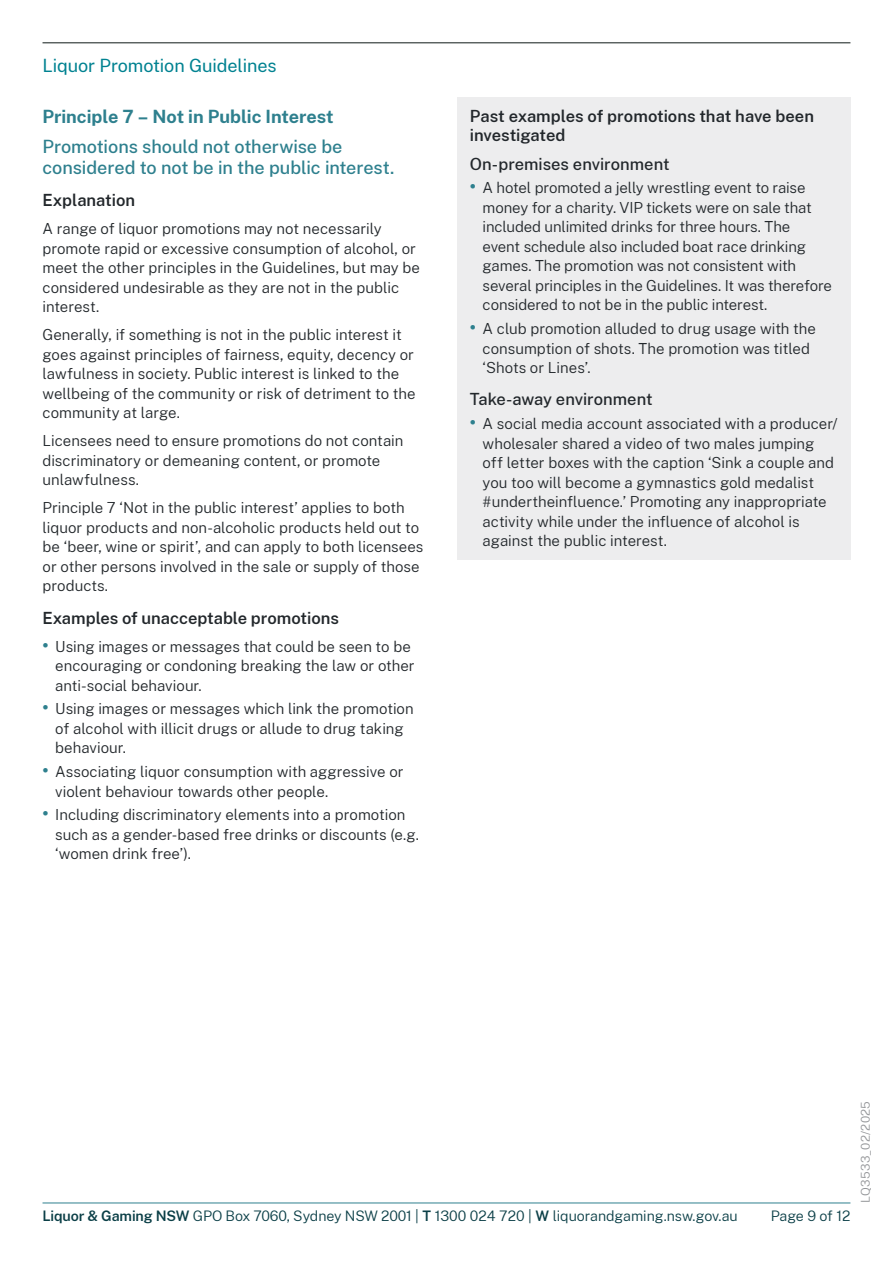
<style>
.page{position:relative;width:893px;height:1263px;background:#fff}
.page>*{position:absolute;margin:0;border:0;box-sizing:border-box;transform-origin:0 0}
.Intro{font:500 18px/21px "Public Sans";letter-spacing:-.005em;color:#2e808e}
.t1{font:700 18px "Public Sans";color:#2e808e}
.t2{font:18px "Public Sans";letter-spacing:-.005em;color:#008291}
.H3___notes_box{font:600 16.5px/19.5px "Public Sans";color:#22272b}
.H4___notes_box{font:500 16.5px "Public Sans";color:#22272b}
.Body_copy{font:300 15px/19.5px "Public Sans";color:#22272b}
.Bullet_-_Level_1{font:300 15px/19.5px "Public Sans";color:#22272b}
.t3{font:300 14.25px "Public Sans";letter-spacing:-.005em;color:#0b3f47}
.t4{font:300 12px "Public Sans";letter-spacing:.02em;color:#939598}
.s1{font-weight:700;font-size:18px;color:#2e808e}
.s2{font-weight:600}
</style>
<div class="page">
<hr style="left:43px;top:1202px;width:807px;height:1px;background:#2e808e">
<hr style="left:43px;top:43px;width:807px;height:1px;background:#0f1a18">
<div style="left:457px;top:98px;width:393px;height:58px;background:#ededee"></div>
<div style="left:457px;top:145px;width:393px;height:39px;background:#ededee"></div>
<div style="left:457px;top:170px;width:393px;height:154px;background:#ededee"></div>
<div style="left:457px;top:311px;width:393px;height:76px;background:#ededee"></div>
<div style="left:457px;top:381px;width:393px;height:39px;background:#ededee"></div>
<div style="left:457px;top:406px;width:393px;height:154px;background:#ededee"></div>
<p class="t2" style="left:43px;top:53px;width:236px">Liquor Promotion Guidelines</p>
<h2 class="t1" style="left:43px;top:104px;width:293px">Principle 7 – Not in Public Interest</h2>
<p class="Intro" style="left:43px;top:135px;width:353px">Promotions should not otherwise be considered to not be in the public interest.</p>
<h3 class="H3___notes_box" style="left:43px;top:189px;width:94px">Explanation</h3>
<p class="Body_copy" style="left:43px;top:218px;width:379px">A range of liquor promotions may not necessarily promote rapid or excessive consumption of alcohol, or meet the other principles in the Guidelines, but may be considered undesirable as they are not in the public interest.</p>
<p class="Body_copy" style="left:43px;top:324px;width:375px">Generally, if something is not in the public interest it goes against principles of fairness, equity, decency or lawfulness in society. Public interest is linked to the wellbeing of the community or risk of detriment to the community at large.</p>
<p class="Body_copy" style="left:43px;top:430px;width:362px">Licensees need to ensure promotions do not contain discriminatory or demeaning content, or promote unlawfulness.</p>
<p class="Body_copy" style="left:43px;top:497px;width:382px">Principle 7 ‘Not in the public interest’ applies to both liquor products and non-alcoholic products held out to be ‘beer, wine or spirit’, and can apply to both licensees or other persons involved in the sale or supply of those products.</p>
<h3 class="H3___notes_box" style="left:43px;top:607px;width:298px">Examples of unacceptable promotions</h3>
<p class="Bullet_-_Level_1" style="left:55px;top:636px;width:361px;text-indent:-13px"><span class="s1">•</span> Using images or messages that could be seen to be encouraging or condoning breaking the law or other anti-social behaviour.</p>
<p class="Bullet_-_Level_1" style="left:55px;top:698px;width:360px;text-indent:-13px"><span class="s1">•</span> Using images or messages which link the promotion of alcohol with illicit drugs or allude to drug taking behaviour.</p>
<p class="Bullet_-_Level_1" style="left:55px;top:761px;width:350px;text-indent:-13px"><span class="s1">•</span> Associating liquor consumption with aggressive or violent behaviour towards other people.</p>
<p class="Bullet_-_Level_1" style="left:55px;top:804px;width:365px;text-indent:-13px"><span class="s1">•</span> Including discriminatory elements into a promotion such as a gender-based free drinks or discounts (e.g. ‘women drink free’).</p>
<p class="H3___notes_box" style="left:470px;top:105px;width:346px">Past examples of promotions that have been investigated</p>
<p class="H4___notes_box" style="left:470px;top:152px;width:201px">On-premises environment</p>
<p class="Body_copy" style="left:483px;top:177px;width:351px;text-indent:-13px"><span class="s1">•</span> A hotel promoted a jelly wrestling event to raise money for a charity. VIP tickets were on sale that included unlimited drinks for three hours. The<br>event schedule also included boat race drinking games. The promotion was not consistent with several principles in the Guidelines. It was therefore considered to not be in the public interest.</p>
<p class="Body_copy" style="left:483px;top:318px;width:335px;text-indent:-13px"><span class="s1">•</span> A club promotion alluded to drug usage with the consumption of shots. The promotion was titled ‘Shots or Lines’.</p>
<p class="H4___notes_box" style="left:470px;top:388px;width:184px">Take-away environment</p>
<p class="Body_copy" style="left:483px;top:413px;width:357px;text-indent:-13px"><span class="s1">•</span> A social media account associated with a producer/ wholesaler shared a video of two males jumping off letter boxes with the caption ‘Sink a couple and you too will become a gymnastics gold medalist #undertheinfluence.’ Promoting any inappropriate activity while under the influence of alcohol is against the public interest.</p>
<p class="t3" style="left:43px;top:1206px;width:697px"><span class="s2">Liquor &amp; Gaming NSW</span> GPO Box 7060, Sydney NSW 2001 | <span class="s2">T</span> 1300 024 720 | <span class="s2">W</span> liquorandgaming.nsw.gov.au</p>
<p class="t3" style="left:771px;top:1206px;width:81px">Page 9 of 12</p>
<p class="t4" style="left:857px;top:1202px;width:103px;rotate:-90deg">LQ3533_02/2025</p>
</div>
